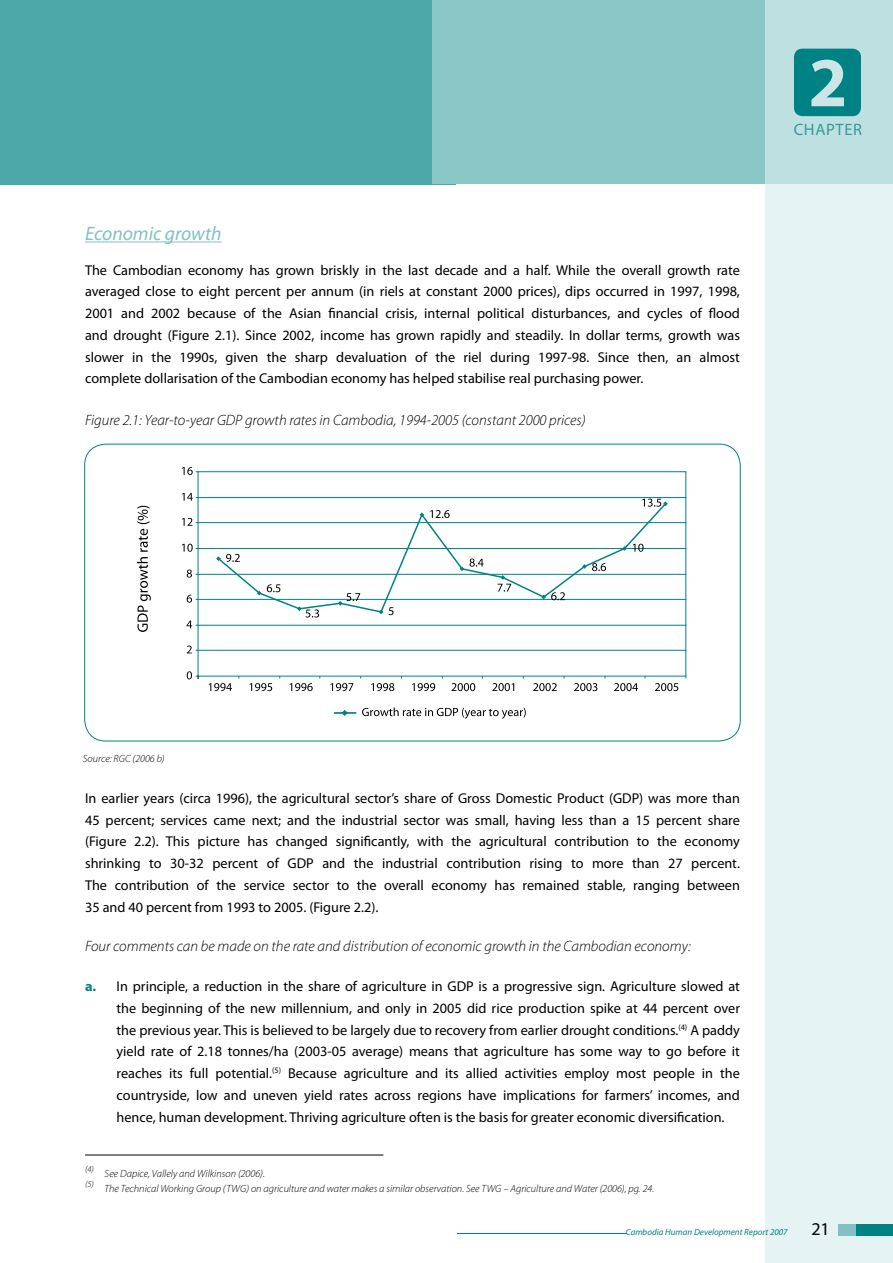
<style>
.page{position:relative;width:893px;height:1263px;background:#fff}
.page>*{position:absolute;margin:0;border:0;box-sizing:border-box;transform-origin:0 0}
.t1{font:700 70.5px "Myriad Pro";color:#cce6e7}
.t2{font:italic 19.5px "Myriad Pro";color:#80c1c2}
.t3{font:18px "Myriad Pro";color:#000}
.t4{font:16.5px "Myriad Pro";letter-spacing:.04em;color:#339b9d}
.t5{font:italic 300 15px "Myriad Pro";color:#000}
.t6{font:14.25px/21.8px "Myriad Pro";color:#000;text-align:justify}
.t7{font:italic 300 10.5px/15px "Myriad Pro";color:#000}
.t8{font:italic 9px "Myriad Pro";color:#008285}
.s1{font-weight:700;color:#008285}
</style>
<div class="page">
<div style="left:765px;top:0;width:128px;height:1263px;background:#e6f3f3"></div>
<div style="left:855px;top:1224px;width:38px;height:11px;background:#008285"></div>
<div style="left:838px;top:1224px;width:17px;height:11px;background:#80c1c2"></div>
<hr style="left:457px;top:1233px;width:169px;height:1px;background:#008285">
<hr style="left:85px;top:241px;width:137px;height:1px;background:#80c1c2">
<hr style="left:198px;top:650px;width:488px;height:1px;background:#008285">
<hr style="left:198px;top:625px;width:488px;height:1px;background:#008285">
<hr style="left:198px;top:599px;width:488px;height:1px;background:#008285">
<hr style="left:198px;top:574px;width:488px;height:1px;background:#008285">
<hr style="left:198px;top:548px;width:488px;height:1px;background:#008285">
<hr style="left:198px;top:522px;width:488px;height:1px;background:#008285">
<hr style="left:198px;top:497px;width:488px;height:1px;background:#008285">
<svg style="left:216px;top:507px;width:451px;height:107px"></svg>
<svg style="left:379px;top:609px;width:4px;height:5px"></svg>
<svg style="left:420px;top:512px;width:4px;height:5px"></svg>
<svg style="left:622px;top:546px;width:5px;height:5px"></svg>
<svg style="left:216px;top:554px;width:24px;height:8px"></svg>
<svg style="left:257px;top:584px;width:23px;height:11px"></svg>
<svg style="left:297px;top:606px;width:22px;height:11px"></svg>
<svg style="left:338px;top:593px;width:22px;height:13px"></svg>
<svg style="left:389px;top:607px;width:4px;height:8px"></svg>
<svg style="left:430px;top:510px;width:20px;height:8px"></svg>
<svg style="left:460px;top:559px;width:24px;height:12px"></svg>
<svg style="left:498px;top:575px;width:13px;height:17px"></svg>
<svg style="left:541px;top:592px;width:24px;height:8px"></svg>
<svg style="left:582px;top:563px;width:24px;height:8px"></svg>
<svg style="left:633px;top:544px;width:11px;height:8px"></svg>
<svg style="left:642px;top:499px;width:26px;height:8px"></svg>
<svg style="left:187px;top:671px;width:12px;height:8px"></svg>
<svg style="left:187px;top:645px;width:11px;height:8px"></svg>
<svg style="left:186px;top:620px;width:12px;height:8px"></svg>
<svg style="left:187px;top:595px;width:11px;height:8px"></svg>
<svg style="left:187px;top:569px;width:11px;height:9px"></svg>
<svg style="left:182px;top:544px;width:16px;height:8px"></svg>
<svg style="left:182px;top:518px;width:16px;height:8px"></svg>
<svg style="left:182px;top:493px;width:16px;height:8px"></svg>
<svg style="left:182px;top:467px;width:16px;height:8px"></svg>
<svg style="left:209px;top:683px;width:23px;height:8px"></svg>
<svg style="left:250px;top:683px;width:22px;height:8px"></svg>
<svg style="left:290px;top:683px;width:23px;height:8px"></svg>
<svg style="left:330px;top:683px;width:23px;height:8px"></svg>
<svg style="left:371px;top:683px;width:23px;height:8px"></svg>
<svg style="left:412px;top:683px;width:23px;height:8px"></svg>
<svg style="left:451px;top:683px;width:24px;height:8px"></svg>
<svg style="left:492px;top:683px;width:22px;height:8px"></svg>
<svg style="left:533px;top:683px;width:24px;height:8px"></svg>
<svg style="left:574px;top:683px;width:23px;height:8px"></svg>
<svg style="left:614px;top:683px;width:24px;height:8px"></svg>
<svg style="left:655px;top:683px;width:23px;height:8px"></svg>
<svg style="left:137px;top:506px;width:14px;height:126px"></svg>
<hr style="left:334px;top:712px;width:22px;height:2px;background:#008285">
<svg style="left:341px;top:710px;width:7px;height:6px"></svg>
<svg style="left:362px;top:707px;width:164px;height:12px"></svg>
<hr style="left:85px;top:1155px;width:298px;height:1px;background:#000">
<div style="left:0;top:0;width:456px;height:184px;background:#4da8aa"></div>
<div style="left:432px;top:0;width:334px;height:184px;background:#8cc7c8"></div>
<div style="left:766px;top:0;width:127px;height:184px;background:#bfe0e1"></div>
<div style="left:794px;top:49px;width:67px;height:67px;background:#008285;border-radius:9px"></div>
<h2 class="t2" style="left:85px;top:221px;width:138px">Economic growth</h2>
<p class="t6" style="left:85px;top:259px;width:656px">The Cambodian economy has grown briskly in the last decade and a half. While the overall growth rate averaged close to eight percent per annum (in riels at constant 2000 prices), dips occurred in 1997, 1998, 2001 and 2002 because of the Asian financial crisis, internal political disturbances, and cycles of flood and drought (Figure 2.1). Since 2002, income has grown rapidly and steadily. In dollar terms, growth was slower in the 1990s, given the sharp devaluation of the riel during 1997-98. Since then, an almost complete dollarisation of the Cambodian economy has helped stabilise real purchasing power.</p>
<p class="t5" style="left:85px;top:411px;width:502px">Figure 2.1: Year-to-year GDP growth rates in Cambodia, 1994-2005 (constant 2000 prices)</p>
<h1 class="t1" style="left:808px;top:37px;width:41px">2</h1>
<p class="t4" style="left:794px;top:119px;width:70px">CHAPTER</p>
<p class="t7" style="left:83px;top:751px;width:83px">Source: RGC (2006 b)</p>
<p class="t6" style="left:85px;top:787px;width:656px">In earlier years (circa 1996), the agricultural sector’s share of Gross Domestic Product (GDP) was more than 45 percent; services came next; and the industrial sector was small, having less than a 15 percent share (Figure 2.2). This picture has changed significantly, with the agricultural contribution to the economy shrinking to 30-32 percent of GDP and the industrial contribution rising to more than 27 percent.<br>The contribution of the service sector to the overall economy has remained stable, ranging between 35 and 40 percent from 1993 to 2005. (Figure 2.2).</p>
<p class="t5" style="left:85px;top:937px;width:607px">Four comments can be made on the rate and distribution of economic growth in the Cambodian economy:</p>
<p class="t6" style="left:117px;top:975px;width:625px;text-indent:-32px"><span class="s1">a.</span> In principle, a reduction in the share of agriculture in GDP is a progressive sign. Agriculture slowed at the beginning of the new millennium, and only in 2005 did rice production spike at 44 percent over the previous year. This is believed to be largely due to recovery from earlier drought conditions.<sup>(4)</sup> A paddy yield rate of 2.18 tonnes/ha (2003-05 average) means that agriculture has some way to go before it reaches its full potential.<sup>(5)</sup> Because agriculture and its allied activities employ most people in the countryside, low and uneven yield rates across regions have implications for farmers’ incomes, and hence, human development. Thriving agriculture often is the basis for greater economic diversification.</p>
<p class="t7" style="left:85px;top:1165px;width:571px"><sup>(4)</sup> See Dapice, Vallely and Wilkinson (2006).<br><sup>(5)</sup> The Technical Working Group (TWG) on agriculture and water makes a similar observation. See TWG – Agriculture and Water (2006), pg. 24.</p>
<p class="t8" style="left:626px;top:1226px;width:163px">Cambodia Human Development Report 2007</p>
<p class="t3" style="left:811px;top:1218px;width:15px">21</p>
</div>
